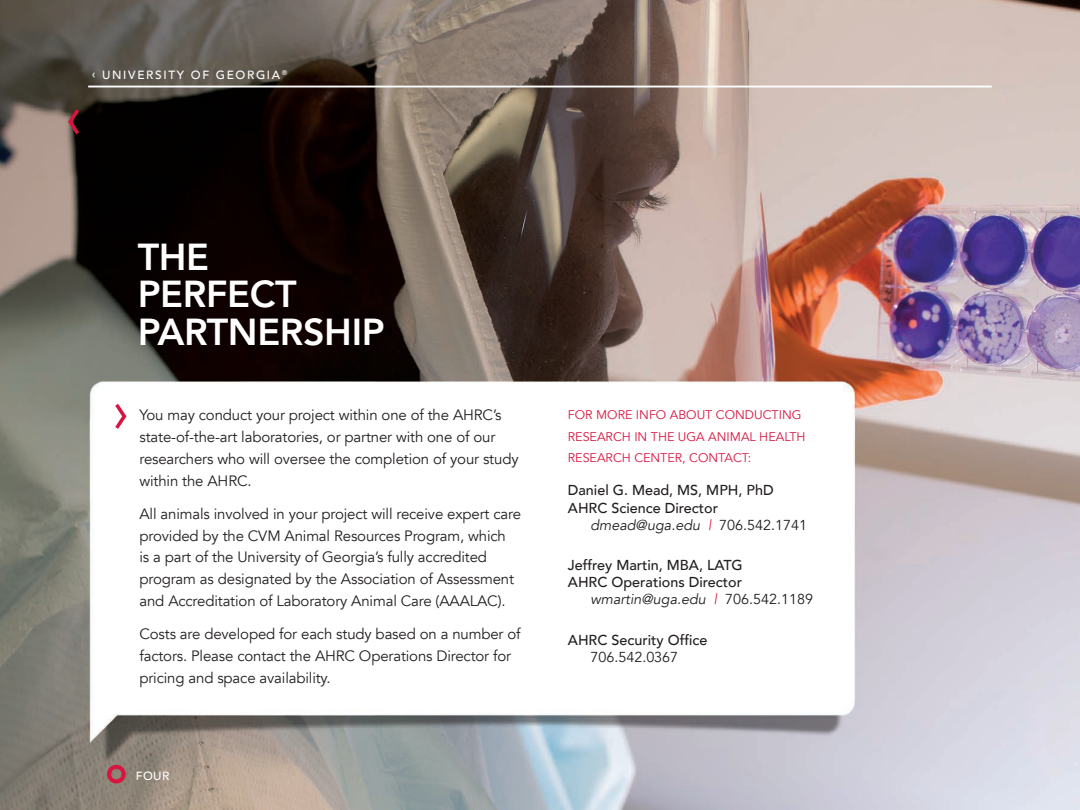
<style>
.page{position:relative;width:1080px;height:810px;background:#fff}
.page>*{position:absolute;margin:0;border:0;box-sizing:border-box;transform-origin:0 0}
.t1{font:500 62.5px "Avenir";color:#d81540}
.t2{font:60px "Avenir";color:#d81540}
.t3{font:800 37.5px "Avenir";letter-spacing:-.01em;color:#fff}
.t4{font:15px/21.9px "Avenir";letter-spacing:-.01em;color:#231f20}
.t5{font:500 14.38px "Avenir";color:#231f20}
.t6{font:italic 14.38px "Avenir";color:#231f20}
.t7{font:14.38px "Avenir";color:#231f20}
.t8{font:12.5px "Avenir";color:#d81540}
.t9{font:500 11.88px "Avenir";letter-spacing:.14em;color:#fff}
.s1{color:#d81540}
.s2{font-style:normal}
</style>
<div class="page">
<img style="left:0;top:0;width:1080px;height:810px">
<hr style="left:88px;top:86px;width:904px;height:1px;background:#fff">
<p class="t2" style="left:64px;top:80px;width:20px">‹</p>
<p class="t9" style="left:92px;top:65px;width:197px">‹ UNIVERSITY OF GEORGIA<sup>®</sup></p>
<p class="t3" style="left:138px;top:223px;width:73px">THE</p>
<p class="t3" style="left:138px;top:260px;width:160px">PERFECT</p>
<p class="t3" style="left:138px;top:298px;width:248px">PARTNERSHIP</p>
<p class="t2" style="left:111px;top:374px;width:20px">›</p>
<p class="t4" style="left:139px;top:404px;width:363px">You may conduct your project within one of the AHRC’s</p>
<p class="t4" style="left:139px;top:426px;width:357px">state-of-the-art laboratories, or partner with one of our</p>
<p class="t4" style="left:139px;top:448px;width:381px">researchers who will oversee the completion of your study within the AHRC.</p>
<p class="t4" style="left:139px;top:503px;width:383px">All animals involved in your project will receive expert care</p>
<p class="t4" style="left:139px;top:525px;width:368px">provided by the CVM Animal Resources Program, which</p>
<p class="t4" style="left:139px;top:547px;width:349px">is a part of the University of Georgia’s fully accredited</p>
<p class="t4" style="left:139px;top:569px;width:376px">program as designated by the Association of Assessment</p>
<p class="t4" style="left:139px;top:590px;width:368px">and Accreditation of Laboratory Animal Care (AAALAC).</p>
<p class="t4" style="left:139px;top:624px;width:383px">Costs are developed for each study based on a number of</p>
<p class="t4" style="left:139px;top:645px;width:373px">factors. Please contact the AHRC Operations Director for</p>
<p class="t4" style="left:139px;top:667px;width:193px">pricing and space availability.</p>
<p class="t1" style="left:104px;top:734px;width:26px">°</p>
<p class="t9" style="left:136px;top:766px;width:35px">FOUR</p>
<p class="t8" style="left:568px;top:408px;width:235px">FOR MORE INFO ABOUT CONDUCTING</p>
<p class="t8" style="left:568px;top:429px;width:239px">RESEARCH IN THE UGA ANIMAL HEALTH</p>
<p class="t8" style="left:568px;top:450px;width:185px">RESEARCH CENTER, CONTACT:</p>
<p class="t5" style="left:568px;top:478px;width:207px">Daniel G. Mead, MS, MPH, PhD</p>
<p class="t5" style="left:568px;top:495px;width:152px">AHRC Science Director</p>
<p class="t6" style="left:590px;top:516px;width:218px">dmead@uga.edu <span class="s1">|</span> <span class="s2">706.542.1741</span></p>
<p class="t5" style="left:568px;top:552px;width:176px">Jeffrey Martin, MBA, LATG</p>
<p class="t5" style="left:568px;top:569px;width:176px">AHRC Operations Director</p>
<p class="t6" style="left:590px;top:591px;width:224px">wmartin@uga.edu <span class="s1">|</span> <span class="s2">706.542.1189</span></p>
<p class="t5" style="left:568px;top:628px;width:141px">AHRC Security Office</p>
<p class="t7" style="left:590px;top:649px;width:89px">706.542.0367</p>
</div>
